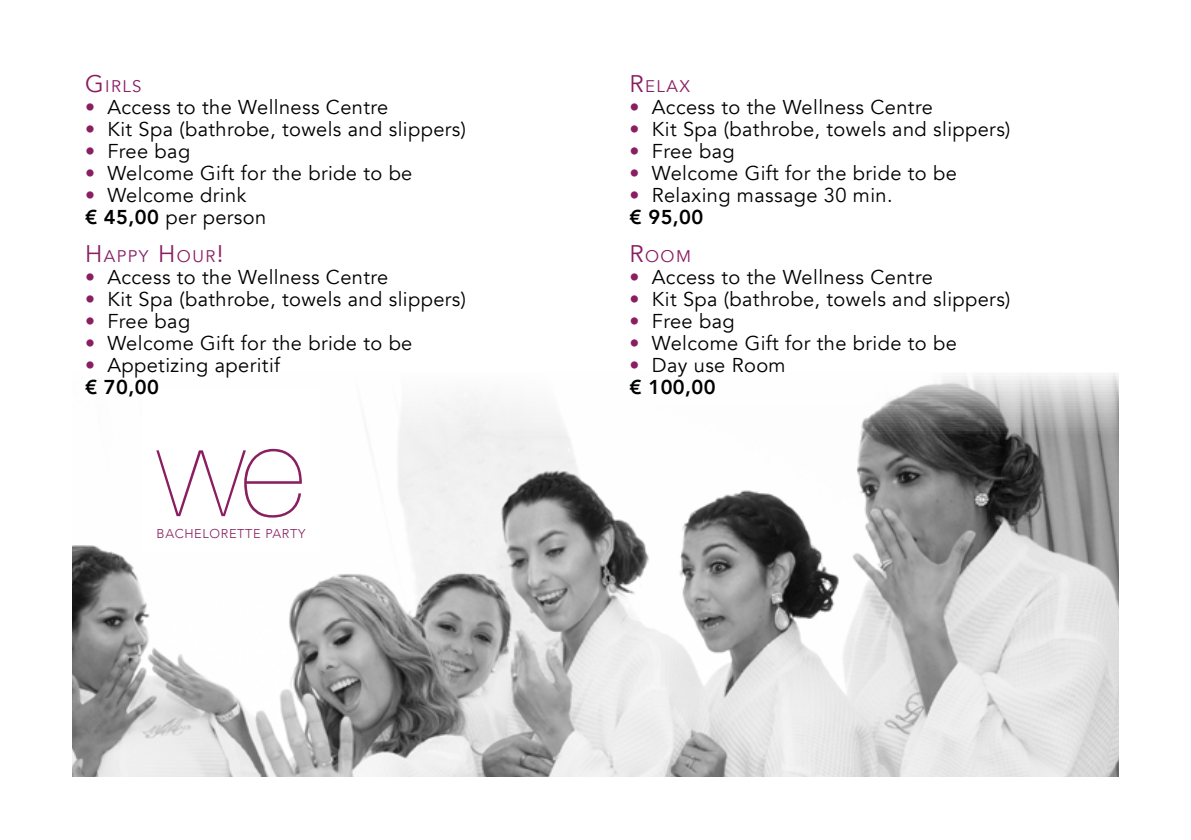
<style>
.page{position:relative;width:1191px;height:840px;background:#fff}
.page>*{position:absolute;margin:0;border:0;box-sizing:border-box;transform-origin:0 0}
.t1{font:200 128px "Helvetica Neue";color:#891e61}
.t2{font:20px/22px "Avenir";letter-spacing:.02em;color:#000}
.t3{font:16.8px "Avenir";letter-spacing:.085em;color:#891e61}
.t4{font:300 12.8px "Avenir";letter-spacing:.05em;color:#891e61}
.s1{font-size:24px}
.s2{color:#891e61}
.s3{font-weight:800}
</style>
<div class="page">
<img style="left:73px;top:373px;width:1045px;height:403px">
<div style="left:142px;top:388px;width:178px;height:162px;background:#fff"></div>
<p class="t3" style="left:85px;top:76px;width:58px"><span class="s1">G</span> IRLS</p>
<p class="t2" style="left:85px;top:97px;width:305px"><span class="s2">•</span> Access to the Wellness Centre</p>
<p class="t2" style="left:85px;top:119px;width:382px"><span class="s2">•</span> Kit Spa (bathrobe, towels and slippers)</p>
<p class="t2" style="left:85px;top:141px;width:107px"><span class="s2">•</span> Free bag</p>
<p class="t2" style="left:85px;top:163px;width:329px"><span class="s2">•</span> Welcome Gift for the bride to be</p>
<p class="t2" style="left:85px;top:185px;width:183px"><span class="s2">•</span> Welcome drink<br><span class="s3">€ 45,00</span> per person</p>
<p class="t3" style="left:85px;top:246px;width:140px"><span class="s1">H</span>APPY <span class="s1">H</span> OUR<span class="s1">!</span></p>
<p class="t2" style="left:85px;top:266px;width:305px"><span class="s2">•</span> Access to the Wellness Centre</p>
<p class="t2" style="left:85px;top:288px;width:382px"><span class="s2">•</span> Kit Spa (bathrobe, towels and slippers)</p>
<p class="t2" style="left:85px;top:310px;width:107px"><span class="s2">•</span> Free bag</p>
<p class="t2" style="left:85px;top:332px;width:329px"><span class="s2">•</span> Welcome Gift for the bride to be</p>
<p class="t2" style="left:85px;top:354px;width:196px"><span class="s2">•</span> Appetizing aperitif <span class="s3">€ 70,00</span></p>
<h1 class="t1" style="left:157px;top:371px;width:149px">we</h1>
<p class="t4" style="left:157px;top:525px;width:150px">BACHELORETTE PARTY</p>
<p class="t3" style="left:629px;top:76px;width:62px"><span class="s1">R</span> ELAX</p>
<p class="t2" style="left:629px;top:97px;width:305px"><span class="s2">•</span> Access to the Wellness Centre</p>
<p class="t2" style="left:629px;top:119px;width:382px"><span class="s2">•</span> Kit Spa (bathrobe, towels and slippers)</p>
<p class="t2" style="left:629px;top:141px;width:107px"><span class="s2">•</span> Free bag</p>
<p class="t2" style="left:629px;top:163px;width:329px"><span class="s2">•</span> Welcome Gift for the bride to be</p>
<p class="t2" style="left:629px;top:185px;width:265px"><span class="s2">•</span> Relaxing massage 30 min. <span class="s3">€ 95,00</span></p>
<p class="t3" style="left:629px;top:246px;width:63px"><span class="s1">R</span>OO M</p>
<p class="t2" style="left:629px;top:266px;width:305px"><span class="s2">•</span> Access to the Wellness Centre</p>
<p class="t2" style="left:629px;top:288px;width:382px"><span class="s2">•</span> Kit Spa (bathrobe, towels and slippers)</p>
<p class="t2" style="left:629px;top:310px;width:107px"><span class="s2">•</span> Free bag</p>
<p class="t2" style="left:629px;top:332px;width:329px"><span class="s2">•</span> Welcome Gift for the bride to be</p>
<p class="t2" style="left:629px;top:354px;width:158px"><span class="s2">•</span> Day use Room <span class="s3">€ 100,00</span></p>
</div>
